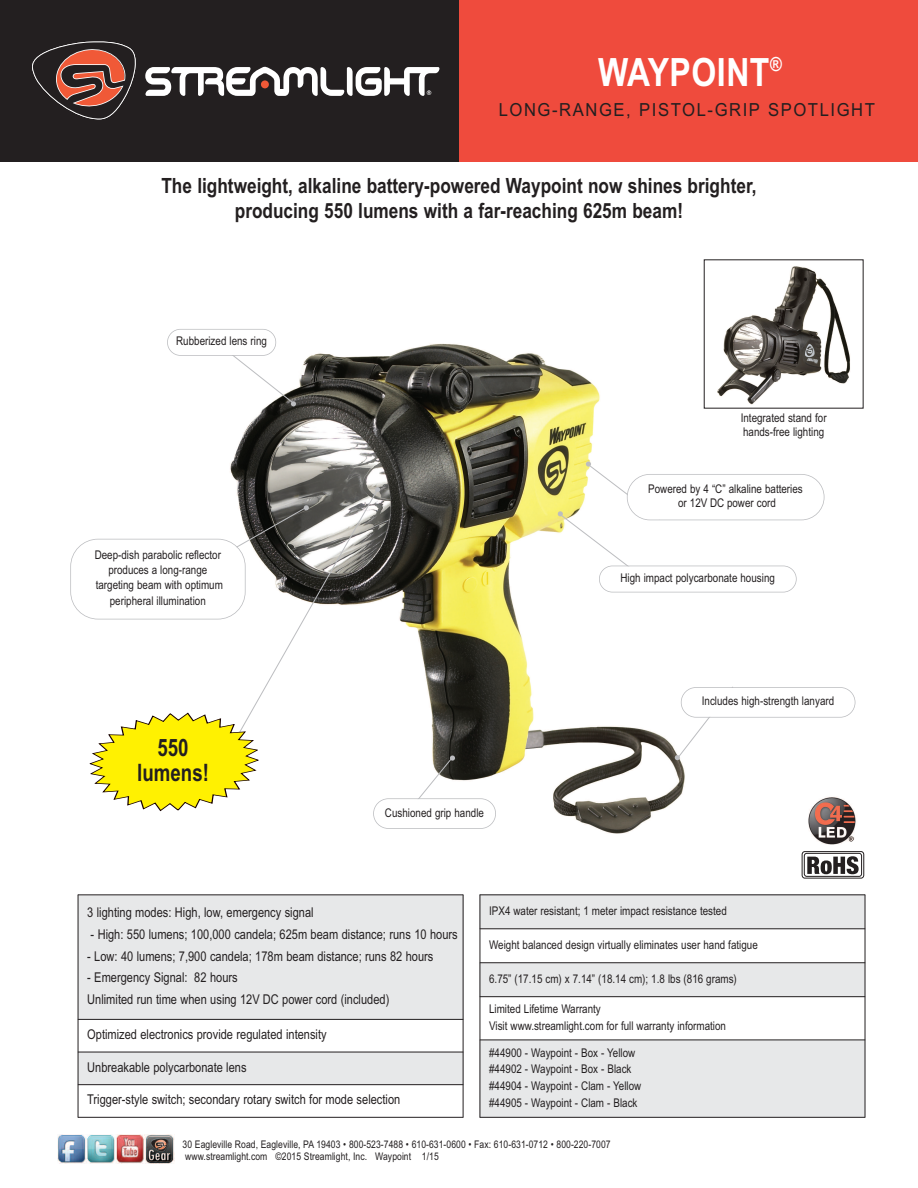
<style>
.page{position:relative;width:918px;height:1188px;background:#fff}
.page>*{position:absolute;margin:0;border:0;box-sizing:border-box;transform-origin:0 0}
.t1{font:700 39px "Arial Narrow";letter-spacing:.015em;color:#fff}
.t2{font:700 24px/25.5px "Arial Narrow";color:#231f20;text-align:center;scale:.95 1}
.t3{font:700 21px/25.5px "Arial Narrow";color:#231f20;text-align:center}
.t4{font:18px "Arial Narrow";letter-spacing:.08em;color:#231f20;scale:1.13 1}
.t5{font:13.5px/21.6px "Arial Narrow";color:#231f20}
.t6{font:12px/16.5px "Arial Narrow";color:#231f20}
.t7{font:10.5px/12.6px "Arial Narrow";letter-spacing:.005em;color:#231f20}
</style>
<div class="page">
<img style="left:213px;top:324px;width:498px;height:510px">
<img style="left:717px;top:266px;width:133px;height:138px">
<div style="left:0;top:0;width:459px;height:162px;background:#231f20"></div>
<div style="left:459px;top:0;width:459px;height:162px;background:#ef4b3d"></div>
<svg style="left:32px;top:42px;width:104px;height:77px"></svg>
<svg style="left:145px;top:66px;width:294px;height:30px"></svg>
<img style="left:808px;top:797px;width:48px;height:48px">
<svg style="left:675px;top:686px;width:58px;height:74px"></svg>
<svg style="left:222px;top:347px;width:74px;height:59px"></svg>
<svg style="left:394px;top:756px;width:61px;height:42px"></svg>
<svg style="left:218px;top:488px;width:161px;height:282px"></svg>
<div style="left:682px;top:688px;width:173px;height:29px;background:#fff;border-radius:15px"></div>
<div style="left:681px;top:687px;width:174px;height:31px;border:2px solid #bcbdc0;border-radius:15px"></div>
<div style="left:374px;top:799px;width:121px;height:29px;background:#fff;border-radius:15px"></div>
<div style="left:373px;top:798px;width:123px;height:31px;border:2px solid #bcbdc0;border-radius:15px"></div>
<div style="left:600px;top:566px;width:196px;height:26px;background:#fff;border-radius:13px"></div>
<div style="left:599px;top:566px;width:198px;height:26px;border:2px solid #bcbdc0;border-radius:13px"></div>
<svg style="left:558px;top:461px;width:103px;height:109px"></svg>
<div style="left:628px;top:475px;width:196px;height:45px;background:#fff;border-radius:22px"></div>
<div style="left:627px;top:474px;width:198px;height:46px;border:2px solid #bcbdc0;border-radius:23px"></div>
<div style="left:168px;top:330px;width:107px;height:25px;background:#fff;border-radius:13px"></div>
<div style="left:167px;top:329px;width:109px;height:27px;border:2px solid #bcbdc0;border-radius:13px"></div>
<div style="left:71px;top:540px;width:174px;height:79px;background:#fff;border-radius:27px"></div>
<div style="left:70px;top:539px;width:176px;height:80px;border:2px solid #bcbdc0;border-radius:28px"></div>
<div style="left:480px;top:895px;width:385px;height:34px;background:#e7e8e9"></div>
<div style="left:480px;top:963px;width:385px;height:34px;background:#e7e8e9"></div>
<div style="left:480px;top:1040px;width:385px;height:78px;background:#e7e8e9"></div>
<hr style="left:480px;top:895px;width:1px;height:223px;background:#231f20">
<hr style="left:865px;top:895px;width:1px;height:223px;background:#231f20">
<hr style="left:480px;top:895px;width:385px;height:1px;background:#231f20">
<hr style="left:480px;top:929px;width:385px;height:1px;background:#231f20">
<hr style="left:480px;top:962px;width:385px;height:1px;background:#231f20">
<hr style="left:480px;top:996px;width:385px;height:1px;background:#231f20">
<hr style="left:480px;top:1040px;width:385px;height:1px;background:#231f20">
<hr style="left:480px;top:1117px;width:385px;height:1px;background:#231f20">
<div style="left:78px;top:895px;width:385px;height:124px;background:#e7e8e9"></div>
<div style="left:78px;top:1052px;width:385px;height:33px;background:#e7e8e9"></div>
<hr style="left:78px;top:895px;width:1px;height:223px;background:#231f20">
<hr style="left:463px;top:895px;width:1px;height:223px;background:#231f20">
<hr style="left:78px;top:895px;width:385px;height:1px;background:#231f20">
<hr style="left:78px;top:1019px;width:385px;height:1px;background:#231f20">
<hr style="left:78px;top:1052px;width:385px;height:1px;background:#231f20">
<hr style="left:78px;top:1084px;width:385px;height:1px;background:#231f20">
<hr style="left:78px;top:1117px;width:385px;height:1px;background:#231f20">
<div style="left:802px;top:851px;width:62px;height:27px;border:1px solid #231f20;border-radius:3px"></div>
<div style="left:804px;top:853px;width:58px;height:24px;border:1px solid #231f20;border-radius:3px"></div>
<svg style="left:807px;top:856px;width:52px;height:18px"></svg>
<img style="left:58px;top:1135px;width:116px;height:28px">
<svg style="left:89px;top:707px;width:170px;height:110px"></svg>
<h1 class="t1" style="left:598px;top:49px;width:185px">WAYPOINT<sup>®</sup></h1>
<h3 class="t4" style="left:499px;top:99px;width:335px">LONG-RANGE, PISTOL-GRIP SPOTLIGHT</h3>
<h3 class="t3" style="left:161px;top:173px;width:597px">The lightweight, alkaline battery-powered Waypoint now shines brighter, producing 550 lumens with a far-reaching 625m beam!</h3>
<p class="t6" style="left:176px;top:333px;width:92px">Rubberized lens ring</p>
<p class="t6" style="left:95px;top:548px;width:128px;line-height:14.1px;text-align:center">Deep-dish parabolic reflector produces a long-range</p>
<p class="t6" style="left:96px;top:577px;width:129px;line-height:15.6px;text-align:center">targeting beam with optimum peripheral illumination</p>
<h2 class="t2" style="left:137px;top:735px;width:77px">550 lumens!</h2>
<p class="t6" style="left:385px;top:804px;width:101px">Cushioned grip handle</p>
<p class="t6" style="left:741px;top:410px;width:87px;line-height:14.4px">Integrated stand for hands-free lighting</p>
<p class="t6" style="left:648px;top:482px;width:156px;line-height:14.4px;text-align:center">Powered by 4 “C” alkaline batteries or 12V DC power cord</p>
<p class="t6" style="left:620px;top:570px;width:156px">High impact polycarbonate housing</p>
<p class="t6" style="left:702px;top:693px;width:134px">Includes high-strength lanyard</p>
<p class="t6" style="left:489px;top:903px;width:239px">IPX4 water resistant; 1 meter impact resistance tested</p>
<p class="t6" style="left:489px;top:936px;width:270px">Weight balanced design virtually eliminates user hand fatigue</p>
<p class="t6" style="left:489px;top:970px;width:249px">6.75” (17.15 cm) x 7.14” (18.14 cm); 1.8 lbs (816 grams)</p>
<p class="t6" style="left:489px;top:1000px;width:238px;line-height:17.1px">Limited Lifetime Warranty<br>Visit www.streamlight.com for full warranty information</p>
<p class="t6" style="left:489px;top:1044px;width:154px">#44900 - Waypoint - Box - Yellow #44902 - Waypoint - Box - Black #44904 - Waypoint - Clam - Yellow #44905 - Waypoint - Clam - Black</p>
<p class="t5" style="left:87px;top:902px;width:228px">3 lighting modes: High, low, emergency signal</p>
<p class="t5" style="left:91px;top:923px;width:369px">- High: 550 lumens; 100,000 candela; 625m beam distance; runs 10 hours</p>
<p class="t5" style="left:87px;top:945px;width:348px">- Low: 40 lumens; 7,900 candela; 178m beam distance; runs 82 hours</p>
<p class="t5" style="left:87px;top:967px;width:304px">- Emergency Signal: 82 hours<br>Unlimited run time when using 12V DC power cord (included)</p>
<p class="t5" style="left:87px;top:1024px;width:241px">Optimized electronics provide regulated intensity</p>
<p class="t5" style="left:87px;top:1056px;width:161px">Unbreakable polycarbonate lens</p>
<p class="t5" style="left:87px;top:1089px;width:315px">Trigger-style switch; secondary rotary switch for mode selection</p>
<p class="t7" style="left:183px;top:1138px;width:430px">30 Eagleville Road, Eagleville, PA 19403 • 800-523-7488 • 610-631-0600 • Fax: 610-631-0712 • 800-220-7007 www.streamlight.com ©2015 Streamlight, Inc. Waypoint 1/15</p>
</div>
